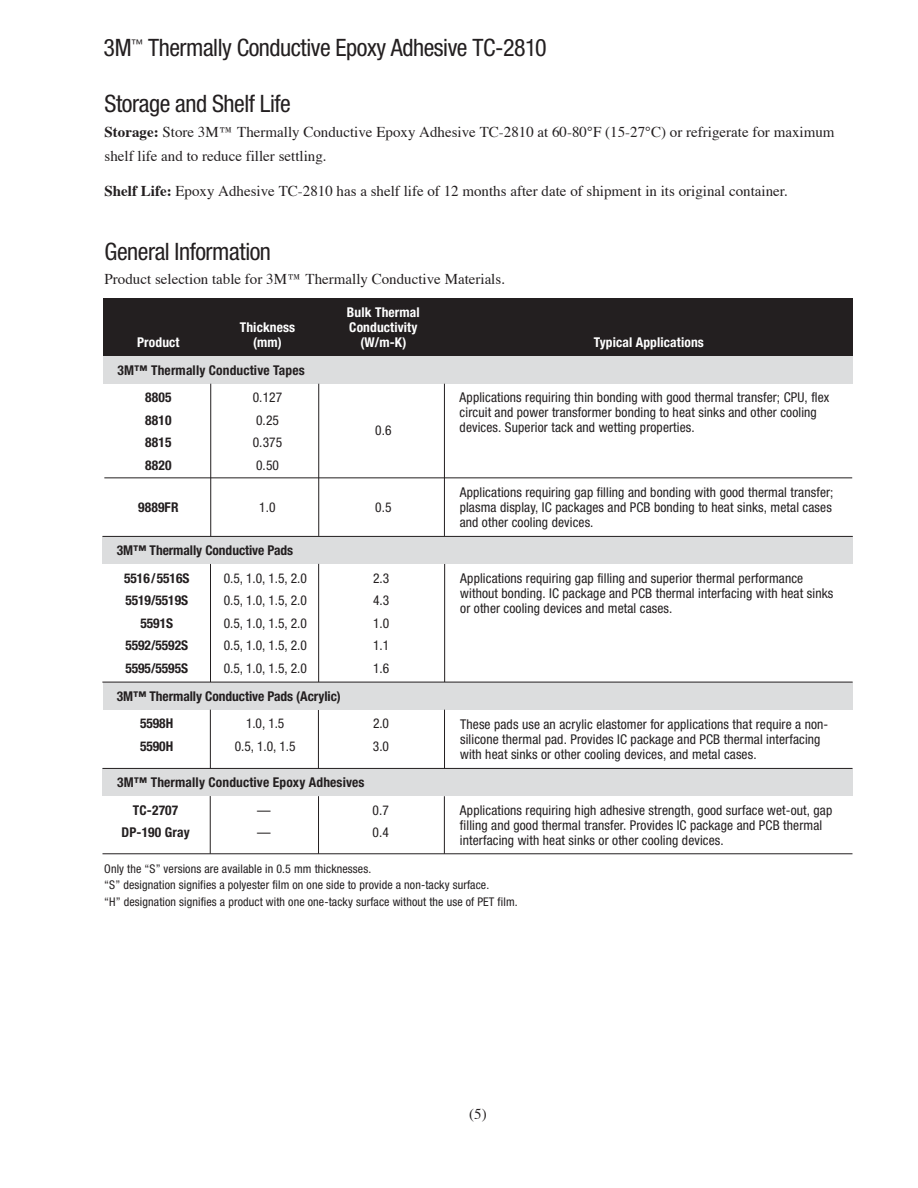
<style>
.page{position:relative;width:918px;height:1188px;background:#fff}
.page>*{position:absolute;margin:0;border:0;box-sizing:border-box;transform-origin:0 0}
.t1{font:condensed 24px "Helvetica Neue";letter-spacing:-.02em;color:#231f20}
.t2{font:15px/24px "Times";color:#231f20}
.t3{font:condensed 13.5px/15px "Helvetica Neue";letter-spacing:.01em;color:#231f20}
.t4{font:700 condensed 13.5px/27.8px "Helvetica Neue";letter-spacing:-.005em;color:#231f20}
.t5{font:700 condensed 13.5px "Helvetica Neue";letter-spacing:.01em;color:#fff}
.t6{font:condensed 12px/16.5px "Helvetica Neue";letter-spacing:.01em;color:#231f20}
.s1{font-weight:700}
</style>
<div class="page">
<div style="left:103px;top:536px;width:750px;height:28px;background:#dcddde"></div>
<hr style="left:102px;top:536px;width:751px;height:1px;background:#231f20">
<div style="left:103px;top:355px;width:750px;height:29px;background:#dcddde"></div>
<div style="left:103px;top:299px;width:749px;height:57px;background:#231f20"></div>
<hr style="left:104px;top:477px;width:748px;height:1px;background:#231f20">
<hr style="left:210px;top:384px;width:1px;height:152px;background:#231f20">
<hr style="left:318px;top:384px;width:1px;height:152px;background:#231f20">
<hr style="left:444px;top:384px;width:1px;height:152px;background:#231f20">
<hr style="left:210px;top:564px;width:1px;height:118px;background:#231f20">
<hr style="left:318px;top:564px;width:1px;height:118px;background:#231f20">
<hr style="left:444px;top:564px;width:1px;height:118px;background:#231f20">
<div style="left:102px;top:769px;width:750px;height:27px;background:#dcddde"></div>
<hr style="left:444px;top:796px;width:1px;height:58px;background:#231f20">
<hr style="left:210px;top:796px;width:1px;height:58px;background:#231f20">
<hr style="left:318px;top:710px;width:1px;height:59px;background:#231f20">
<div style="left:103px;top:682px;width:750px;height:28px;background:#dcddde"></div>
<hr style="left:102px;top:682px;width:751px;height:1px;background:#231f20">
<hr style="left:210px;top:710px;width:1px;height:59px;background:#231f20">
<hr style="left:318px;top:796px;width:1px;height:58px;background:#231f20">
<hr style="left:444px;top:710px;width:1px;height:59px;background:#231f20">
<hr style="left:102px;top:768px;width:750px;height:1px;background:#231f20">
<hr style="left:102px;top:853px;width:750px;height:1px;background:#231f20">
<h1 class="t1" style="left:104px;top:39px;width:444px">3M<sup>™</sup> Thermally Conductive Epoxy Adhesive TC-2810</h1>
<h1 class="t1" style="left:105px;top:94px;width:188px">Storage and Shelf Life</h1>
<p class="t2" style="left:105px;top:121px;width:731px"><span class="s1">Storage:</span> Store 3M™ Thermally Conductive Epoxy Adhesive TC-2810 at 60-80°F (15-27°C) or refrigerate for maximum shelf life and to reduce filler settling.</p>
<p class="t2" style="left:105px;top:180px;width:685px"><span class="s1">Shelf Life:</span> Epoxy Adhesive TC-2810 has a shelf life of 12 months after date of shipment in its original container.</p>
<h1 class="t1" style="left:105px;top:243px;width:168px">General Information</h1>
<p class="t2" style="left:105px;top:268px;width:402px">Product selection table for 3M™ Thermally Conductive Materials.</p>
<p class="t5" style="left:347px;top:307px;width:74px">Bulk Thermal</p>
<p class="t5" style="left:240px;top:322px;width:57px">Thickness</p>
<p class="t5" style="left:349px;top:322px;width:70px">Conductivity</p>
<p class="t5" style="left:137px;top:337px;width:44px">Product</p>
<p class="t5" style="left:253px;top:337px;width:30px">(mm)</p>
<p class="t5" style="left:360px;top:337px;width:47px">(W/m-K)</p>
<p class="t5" style="left:594px;top:337px;width:112px">Typical Applications</p>
<p class="t4" style="left:145px;top:357px;width:161px;text-indent:-28px">3M™ Thermally Conductive Tapes<br>8805</p>
<p class="t3" style="left:460px;top:391px;width:371px">Applications requiring thin bonding with good thermal transfer; CPU, flex circuit and power transformer bonding to heat sinks and other cooling devices. Superior tack and wetting properties.</p>
<p class="t3" style="left:253px;top:391px;width:31px">0.127</p>
<p class="t4" style="left:145px;top:407px;width:28px">8810</p>
<p class="t3" style="left:256px;top:414px;width:25px">0.25</p>
<p class="t3" style="left:375px;top:424px;width:18px">0.6</p>
<p class="t4" style="left:145px;top:430px;width:28px">8815</p>
<p class="t3" style="left:253px;top:436px;width:31px">0.375</p>
<p class="t4" style="left:145px;top:452px;width:28px">8820</p>
<p class="t3" style="left:256px;top:459px;width:25px">0.50</p>
<p class="t4" style="left:138px;top:494px;width:42px">9889FR</p>
<p class="t3" style="left:259px;top:501px;width:18px">1.0</p>
<p class="t3" style="left:375px;top:501px;width:18px">0.5</p>
<p class="t4" style="left:124px;top:538px;width:171px;text-indent:-7px">3M™ Thermally Conductive Pads<br>5516/5516S</p>
<p class="t3" style="left:224px;top:572px;width:85px">0.5, 1.0, 1.5, 2.0</p>
<p class="t3" style="left:373px;top:572px;width:18px">2.3</p>
<p class="t4" style="left:125px;top:588px;width:64px">5519/5519S</p>
<p class="t3" style="left:224px;top:594px;width:85px">0.5, 1.0, 1.5, 2.0</p>
<p class="t3" style="left:373px;top:594px;width:18px">4.3</p>
<p class="t4" style="left:140px;top:610px;width:34px">5591S</p>
<p class="t3" style="left:224px;top:617px;width:85px">0.5, 1.0, 1.5, 2.0</p>
<p class="t3" style="left:373px;top:617px;width:18px">1.0</p>
<p class="t4" style="left:125px;top:633px;width:64px">5592/5592S</p>
<p class="t3" style="left:224px;top:639px;width:85px">0.5, 1.0, 1.5, 2.0</p>
<p class="t3" style="left:373px;top:639px;width:18px">1.1</p>
<p class="t4" style="left:125px;top:655px;width:64px">5595/5595S</p>
<p class="t3" style="left:224px;top:662px;width:85px">0.5, 1.0, 1.5, 2.0</p>
<p class="t3" style="left:373px;top:662px;width:18px">1.6</p>
<p class="t4" style="left:140px;top:683px;width:202px;text-indent:-23px">3M™ Thermally Conductive Pads (Acrylic)<br>5598H</p>
<p class="t3" style="left:246px;top:717px;width:40px">1.0, 1.5</p>
<p class="t3" style="left:373px;top:717px;width:18px">2.0</p>
<p class="t4" style="left:140px;top:733px;width:35px">5590H</p>
<p class="t3" style="left:235px;top:740px;width:62px">0.5, 1.0, 1.5</p>
<p class="t3" style="left:373px;top:740px;width:18px">3.0</p>
<p class="t4" style="left:133px;top:770px;width:233px;text-indent:-16px">3M™ Thermally Conductive Epoxy Adhesives<br>TC-2707</p>
<p class="t3" style="left:257px;top:804px;width:15px">—</p>
<p class="t3" style="left:372px;top:804px;width:18px">0.7</p>
<p class="t4" style="left:122px;top:820px;width:70px">DP-190 Gray</p>
<p class="t3" style="left:257px;top:826px;width:15px">—</p>
<p class="t3" style="left:372px;top:826px;width:18px">0.4</p>
<p class="t3" style="left:460px;top:486px;width:375px">Applications requiring gap filling and bonding with good thermal transfer; plasma display, IC packages and PCB bonding to heat sinks, metal cases and other cooling devices.</p>
<p class="t3" style="left:460px;top:572px;width:375px">Applications requiring gap filling and superior thermal performance without bonding. IC package and PCB thermal interfacing with heat sinks or other cooling devices and metal cases.</p>
<p class="t3" style="left:460px;top:718px;width:370px">These pads use an acrylic elastomer for applications that require a non&shy;silicone thermal pad. Provides IC package and PCB thermal interfacing with heat sinks or other cooling devices, and metal cases.</p>
<p class="t3" style="left:460px;top:804px;width:374px">Applications requiring high adhesive strength, good surface wet-out, gap filling and good thermal transfer. Provides IC package and PCB thermal interfacing with heat sinks or other cooling devices.</p>
<p class="t6" style="left:104px;top:861px;width:415px">Only the “S” versions are available in 0.5 mm thicknesses.<br>“S” designation signifies a polyester film on one side to provide a non-tacky surface.<br>“H” designation signifies a product with one one-tacky surface without the use of PET film.</p>
<p class="t2" style="left:469px;top:1103px;width:19px">(5)</p>
</div>
